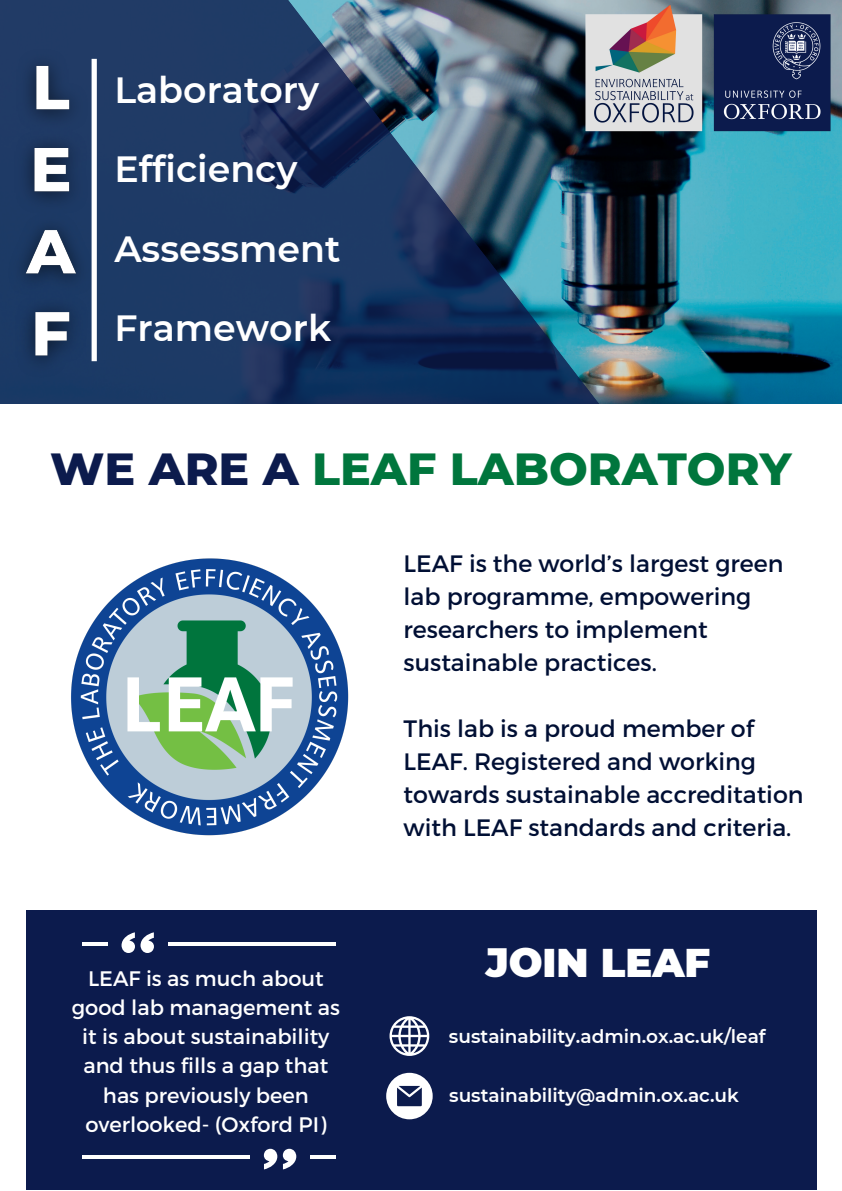
<style>
.page{position:relative;width:842px;height:1191px;background:#fff}
.page>*{position:absolute;margin:0;border:0;box-sizing:border-box;transform-origin:0 0}
.t1{font:800 45.9px "Montserrat";color:#00763d}
.t2{font:900 40px "Montserrat";color:#fff}
.t3{font:600 36.4px/79.5px "Montserrat";color:#fff}
.t4{font:23.7px/33px "Montserrat";color:#000f34}
.t5{font:21px/29.2px "Montserrat";color:#fff;text-align:center}
.t6{font:600 18.5px "Montserrat";color:#fff}
.s1{color:#0c1b4d}
</style>
<div class="page">
<img style="left:0;top:0;width:842px;height:404px">
<div style="left:26px;top:910px;width:791px;height:279px;background:#0c1b4d"></div>
<img style="left:71px;top:558px;width:278px;height:278px">
<img style="left:579px;top:0;width:257px;height:136px">
<svg style="left:386px;top:1072px;width:47px;height:47px"></svg>
<svg style="left:390px;top:1016px;width:39px;height:39px"></svg>
<img style="left:0;top:25px;width:104px;height:375px">
<svg style="left:141px;top:932px;width:13px;height:20px"></svg>
<svg style="left:122px;top:932px;width:13px;height:20px"></svg>
<hr style="left:82px;top:942px;width:26px;height:4px;background:#fff">
<hr style="left:168px;top:942px;width:167px;height:4px;background:#fff">
<svg style="left:264px;top:1148px;width:13px;height:21px"></svg>
<svg style="left:283px;top:1148px;width:13px;height:21px"></svg>
<hr style="left:310px;top:1155px;width:25px;height:3px;background:#fff">
<hr style="left:82px;top:1155px;width:168px;height:3px;background:#fff">
<h3 class="t3" style="left:114px;top:50px;width:228px">Laboratory<br>Efficiency<br>Assessment<br>Framework</h3>
<h1 class="t1" style="left:50px;top:440px;width:743px"><span class="s1">WE ARE A</span> LEAF LABORATORY</h1>
<p class="t4" style="left:404px;top:545px;width:381px">LEAF is the world’s largest green lab programme, empowering researchers to implement sustainable practices.</p>
<p class="t5" style="left:72px;top:962px;width:270px">LEAF is as much about good lab management as it is about sustainability and thus fills a gap that has previously been overlooked- (Oxford PI)</p>
<p class="t4" style="left:404px;top:710px;width:401px">This lab is a proud member of<br>LEAF. Registered and working towards sustainable accreditation with LEAF standards and criteria.</p>
<h2 class="t2" style="left:486px;top:937px;width:226px">JOIN LEAF</h2>
<p class="t6" style="left:449px;top:1024px;width:318px">sustainability.admin.ox.ac.uk/leaf</p>
<p class="t6" style="left:449px;top:1084px;width:291px">sustainability@admin.ox.ac.uk</p>
</div>
